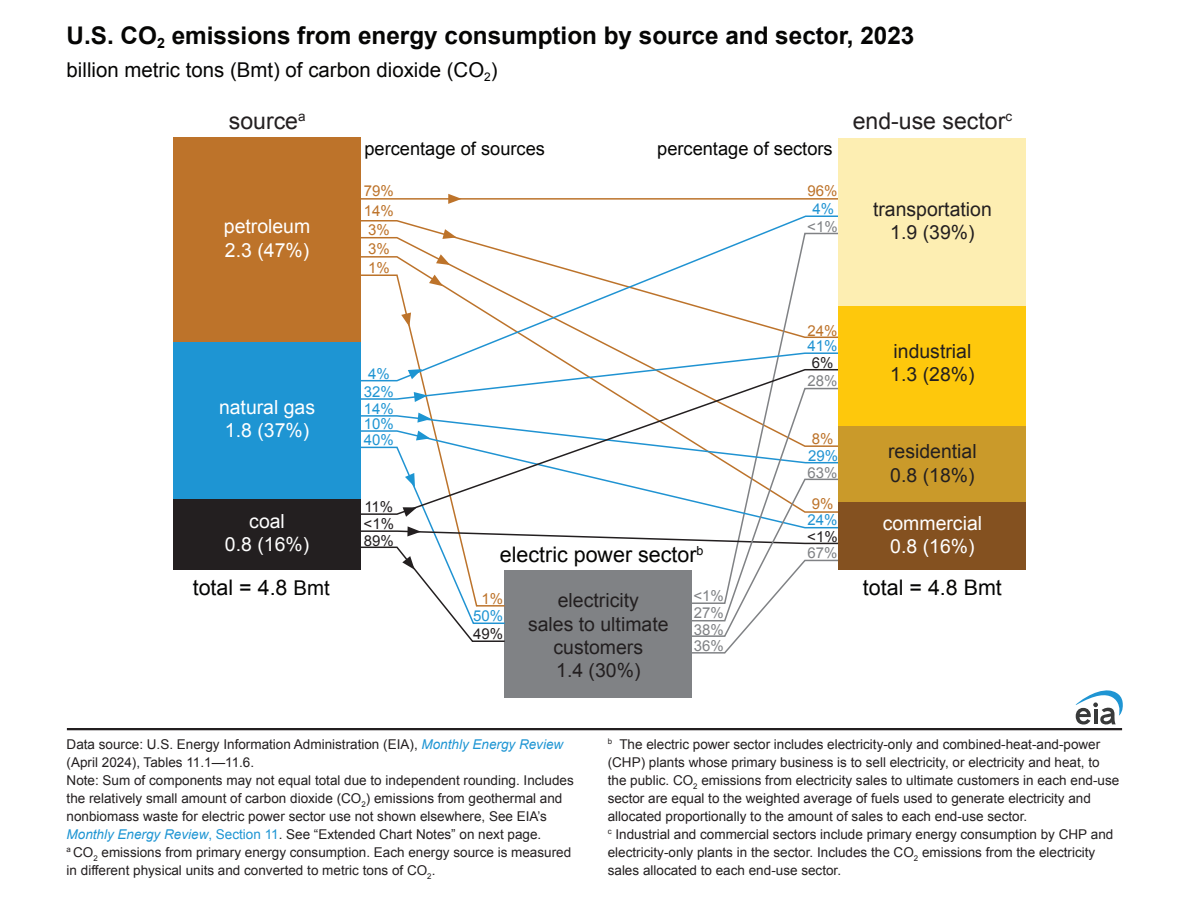
<style>
.page{position:relative;width:1188px;height:918px;background:#fff}
.page>*{position:absolute;margin:0;border:0;box-sizing:border-box;transform-origin:0 0}
.t1{font:700 24.3px "Arial";color:#050504}
.t2{font:23.1px "Arial";color:#231f20}
.t3{font:21.45px "Arial";color:#050504}
.t4{font:20.4px "Arial";color:#050504}
.t5{font:19.5px/23.4px "Arial";color:#231f20;text-align:center}
.t6{font:19.5px/23.4px "Arial";color:#fff;text-align:center}
.t7{font:18.3px "Arial";color:#050504}
.t8{font:15px/19px "Arial";color:#bd732a;text-align:justify}
.t9{font:15px/16.5px "Arial";color:#808285;text-align:justify}
.t10{font:15px/17.4px "Arial";color:#1f95d3}
.t11{font:15px "Arial";color:#231f20}
.t12{font:15px "Arial";color:#2093d2}
.t13{font:13.5px/18px "Arial";color:#231f20}
.s1{font-size:20.4px}
.s2{font-style:italic;color:#1e95d3}
.s3{color:#1e95d3}
</style>
<div class="page">
<hr style="left:358px;top:198px;width:483px;height:2px;background:#bc732b">
<div style="left:505px;top:570px;width:187px;height:128px;background:#808285"></div>
<svg style="left:361px;top:215px;width:478px;height:137px"></svg>
<svg style="left:448px;top:194px;width:14px;height:10px"></svg>
<svg style="left:442px;top:229px;width:15px;height:10px"></svg>
<svg style="left:436px;top:254px;width:14px;height:11px"></svg>
<svg style="left:429px;top:275px;width:14px;height:11px"></svg>
<svg style="left:401px;top:313px;width:10px;height:14px"></svg>
<div style="left:173px;top:342px;width:188px;height:158px;background:#1e95d3"></div>
<div style="left:173px;top:500px;width:188px;height:70px;background:#231f20"></div>
<div style="left:173px;top:137px;width:188px;height:205px;background:#bd732a"></div>
<hr style="left:67px;top:728px;width:1055px;height:2px;background:#231f20">
<div style="left:839px;top:426px;width:187px;height:77px;background:#ca9a2a"></div>
<div style="left:839px;top:502px;width:187px;height:68px;background:#845120"></div>
<div style="left:839px;top:305px;width:187px;height:121px;background:#fec80c"></div>
<div style="left:839px;top:138px;width:187px;height:167px;background:#fdeeb2"></div>
<svg style="left:355px;top:352px;width:484px;height:302px"></svg>
<svg style="left:1076px;top:690px;width:47px;height:35px"></svg>
<h1 class="t1" style="left:67px;top:20px;width:849px">U.S. CO<sub>2</sub> emissions from energy consumption by source and sector, 2023</h1>
<h3 class="t4" style="left:67px;top:56px;width:433px">billion metric tons (Bmt) of carbon dioxide (CO<sub>2</sub>)</h3>
<h2 class="t2" style="left:229px;top:106px;width:78px">source<sup>a</sup></h2>
<h2 class="t2" style="left:853px;top:106px;width:161px">end-use sector<sup>c</sup></h2>
<h3 class="t6" style="left:224px;top:215px;width:88px;text-align:left">petroleum<br>2.3 (47%)</h3>
<h3 class="t6" style="left:219px;top:396px;width:98px">natural gas<br>1.8 (37%)</h3>
<h3 class="t6" style="left:225px;top:510px;width:86px">coal<br>0.8 (16%)</h3>
<h3 class="t7" style="left:364px;top:137px;width:182px">percentage of sources</h3>
<h3 class="t7" style="left:657px;top:137px;width:177px">percentage of sectors</h3>
<p class="t8" style="left:364px;top:182px;width:32px">79%</p>
<p class="t8" style="left:368px;top:221px;width:23px">3% 3% 1%</p>
<p class="t8" style="left:364px;top:201px;width:32px">14%</p>
<p class="t10" style="left:364px;top:365px;width:32px">4%<br>32%<br>14%</p>
<p class="t10" style="left:364px;top:416px;width:32px;line-height:16px">10%<br>40%</p>
<p class="t11" style="left:364px;top:497px;width:30px">11%</p>
<p class="t11" style="left:364px;top:530px;width:32px">89%</p>
<p class="t11" style="left:364px;top:514px;width:32px">&lt;1%</p>
<h3 class="t3" style="left:500px;top:541px;width:205px">electric power sector<sup>b</sup></h3>
<p class="t8" style="left:808px;top:182px;width:32px">96%</p>
<p class="t12" style="left:812px;top:199px;width:23px">4%</p>
<p class="t9" style="left:807px;top:219px;width:32px">&lt;1%</p>
<p class="t8" style="left:808px;top:321px;width:32px">24%</p>
<p class="t12" style="left:808px;top:336px;width:32px">41%</p>
<p class="t11" style="left:812px;top:353px;width:23px">6%</p>
<p class="t9" style="left:808px;top:373px;width:32px">28%</p>
<p class="t8" style="left:812px;top:430px;width:23px">8%</p>
<p class="t12" style="left:808px;top:446px;width:32px">29%</p>
<p class="t9" style="left:808px;top:464px;width:32px">63%</p>
<p class="t8" style="left:812px;top:494px;width:23px">9%</p>
<p class="t12" style="left:808px;top:510px;width:32px">24%</p>
<p class="t11" style="left:807px;top:527px;width:32px">&lt;1%</p>
<p class="t9" style="left:808px;top:545px;width:32px">67%</p>
<h3 class="t5" style="left:873px;top:198px;width:120px">transportation<br>1.9 (39%)</h3>
<h3 class="t5" style="left:890px;top:339px;width:86px;text-align:left">industrial<br>1.3 (28%)</h3>
<h3 class="t5" style="left:888px;top:440px;width:90px;text-align:left">residential<br>0.8 (18%)</h3>
<h3 class="t6" style="left:883px;top:512px;width:101px">commercial<br>0.8 (16%)</h3>
<h3 class="t3" style="left:193px;top:573px;width:139px">total = 4.8 <span class="s1">Bmt</span></h3>
<h3 class="t3" style="left:863px;top:573px;width:140px">total = 4.8 Bmt</h3>
<p class="t8" style="left:482px;top:589px;width:23px">1%</p>
<p class="t9" style="left:693px;top:588px;width:32px">&lt;1% 27% 38% 36%</p>
<h3 class="t5" style="left:528px;top:589px;width:142px">electricity<br>sales to ultimate customers<br>1.4 (30%)</h3>
<p class="t10" style="left:473px;top:607px;width:32px">50%</p>
<p class="t11" style="left:473px;top:624px;width:32px">49%</p>
<p class="t13" style="left:67px;top:735px;width:509px">Data source: U.S. Energy Information Administration (EIA), <span class="s2">Monthly Energy Review </span>(April 2024), Tables 11.1—11.6.<br>Note: Sum of components may not equal total due to independent rounding. Includes the relatively small amount of carbon dioxide (CO<sub>2</sub>) emissions from geothermal and nonbiomass waste for electric power sector use not shown elsewhere, See EIA’s <span class="s2">Monthly Energy Review</span><span class="s3">, Section 11</span>. See “Extended Chart Notes” on next page.<br><sup>a</sup> CO<sub>2</sub> emissions from primary energy consumption. Each energy source is measured in different physical units and converted to metric tons of CO<sub>2</sub>.</p>
<p class="t13" style="left:608px;top:735px;width:513px"><sup>b</sup> The electric power sector includes electricity-only and combined-heat-and-power (CHP) plants whose primary business is to sell electricity, or electricity and heat, to the public. CO<sub>2</sub> emissions from electricity sales to ultimate customers in each end-use sector are equal to the weighted average of fuels used to generate electricity and allocated proportionally to the amount of sales to each end-use sector.<br><sup>c</sup> Industrial and commercial sectors include primary energy consumption by CHP and electricity-only plants in the sector. Includes the CO<sub>2</sub> emissions from the electricity sales allocated to each end-use sector.</p>
</div>
